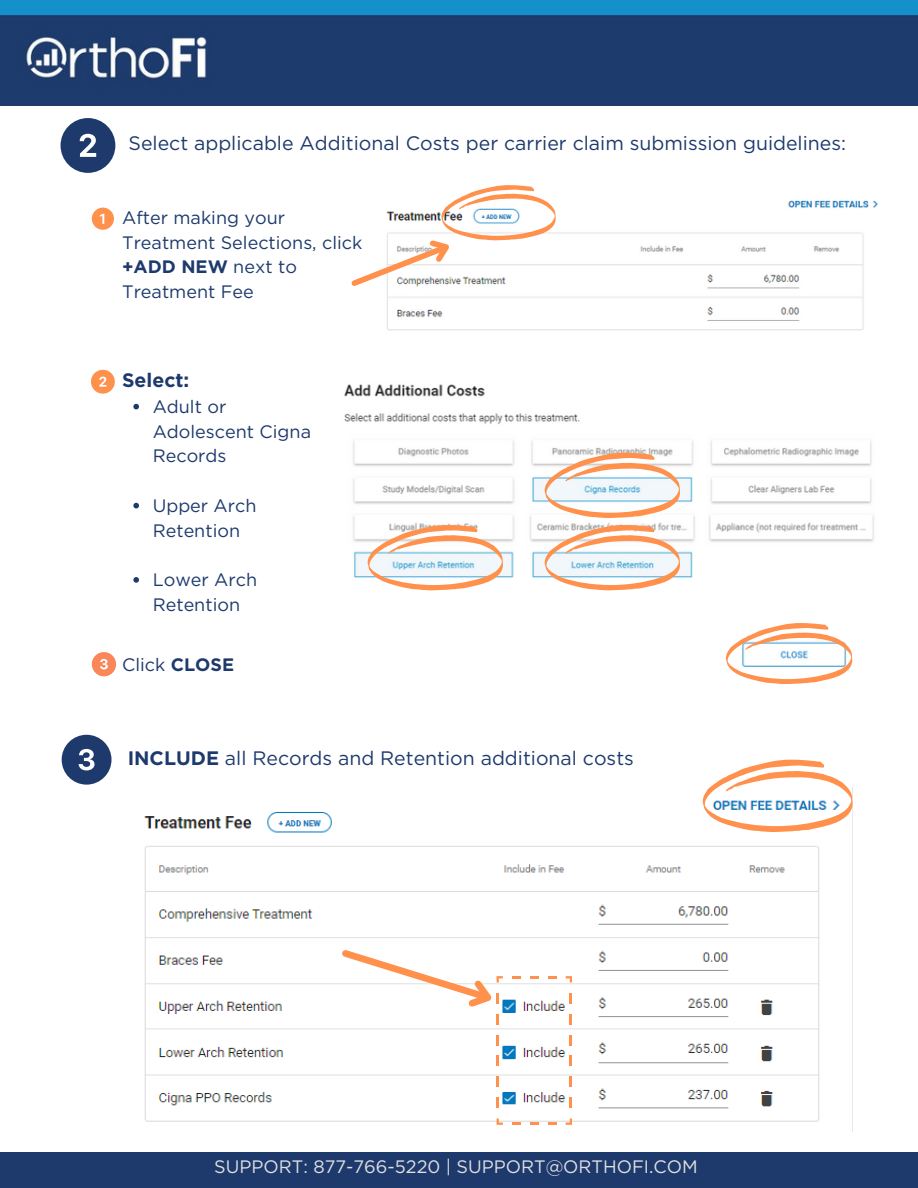
<style>
.page{position:relative;width:918px;height:1188px;background:#fff}
.page>*{position:absolute;margin:0;border:0;box-sizing:border-box;transform-origin:0 0}
.t1{font:19.5px "Gotham";color:#1e3a6d}
.t2{font:700 19.5px "Gotham";color:#1e3a6d}
.t3{font:18px/24.8px "Gotham";color:#1e3a6d}
.t4{font:18px "Gotham";color:#e0e0e0}
.s1{font-weight:700}
</style>
<div class="page">
<div style="left:0;top:1152px;width:918px;height:36px;background:#1e3a6d"></div>
<img style="left:344px;top:384px;width:530px;height:194px">
<svg style="left:544px;top:453px;width:136px;height:65px"></svg>
<svg style="left:544px;top:525px;width:136px;height:65px"></svg>
<svg style="left:367px;top:525px;width:136px;height:65px"></svg>
<svg style="left:92px;top:208px;width:22px;height:22px"></svg>
<svg style="left:61px;top:118px;width:54px;height:55px"></svg>
<img style="left:387px;top:200px;width:491px;height:131px">
<svg style="left:351px;top:185px;width:205px;height:105px"></svg>
<svg style="left:91px;top:370px;width:24px;height:23px"></svg>
<svg style="left:725px;top:623px;width:127px;height:61px"></svg>
<svg style="left:92px;top:652px;width:24px;height:24px"></svg>
<svg style="left:133px;top:404px;width:6px;height:5px"></svg>
<svg style="left:133px;top:503px;width:6px;height:5px"></svg>
<svg style="left:133px;top:577px;width:6px;height:6px"></svg>
<img style="left:0;top:0;width:918px;height:106px">
<svg style="left:62px;top:735px;width:49px;height:49px"></svg>
<img style="left:144px;top:812px;width:676px;height:313px">
<svg style="left:497px;top:1118px;width:6px;height:7px"></svg>
<svg style="left:497px;top:1098px;width:2px;height:10px"></svg>
<svg style="left:497px;top:1077px;width:2px;height:10px"></svg>
<svg style="left:497px;top:1056px;width:2px;height:10px"></svg>
<svg style="left:497px;top:1035px;width:2px;height:10px"></svg>
<svg style="left:337px;top:945px;width:168px;height:79px"></svg>
<svg style="left:512px;top:976px;width:9px;height:2px"></svg>
<svg style="left:530px;top:976px;width:9px;height:2px"></svg>
<svg style="left:548px;top:976px;width:9px;height:2px"></svg>
<svg style="left:566px;top:976px;width:6px;height:6px"></svg>
<svg style="left:570px;top:1056px;width:2px;height:10px"></svg>
<svg style="left:570px;top:1077px;width:2px;height:10px"></svg>
<svg style="left:570px;top:1098px;width:2px;height:10px"></svg>
<svg style="left:570px;top:1014px;width:2px;height:10px"></svg>
<svg style="left:570px;top:1035px;width:2px;height:10px"></svg>
<svg style="left:570px;top:993px;width:2px;height:10px"></svg>
<svg style="left:566px;top:1118px;width:6px;height:7px"></svg>
<svg style="left:548px;top:1123px;width:9px;height:2px"></svg>
<svg style="left:512px;top:1123px;width:9px;height:2px"></svg>
<svg style="left:530px;top:1123px;width:9px;height:2px"></svg>
<svg style="left:702px;top:760px;width:151px;height:72px"></svg>
<p class="t1" style="left:129px;top:134px;width:719px">Select applicable Additional Costs per carrier claim submission guidelines:</p>
<p class="t3" style="left:122px;top:205px;width:242px">After making your<br>Treatment Selections, click <span class="s1">+ADD NEW</span> next to<br>Treatment Fee</p>
<p class="t2" style="left:122px;top:368px;width:69px">Select:</p>
<p class="t3" style="left:153px;top:394px;width:160px">Adult or<br>Adolescent Cigna<br>Records</p>
<p class="t3" style="left:153px;top:493px;width:105px">Upper Arch<br>Retention</p>
<p class="t3" style="left:153px;top:567px;width:106px">Lower Arch<br>Retention</p>
<p class="t3" style="left:122px;top:653px;width:113px">Click <span class="s1">CLOSE</span></p>
<p class="t1" style="left:128px;top:747px;width:508px"><span class="s1">INCLUDE</span> all Records and Retention additional costs</p>
<p class="t4" style="left:214px;top:1155px;width:485px">SUPPORT: 877-766-5220 | SUPPORT@ORTHOFI.COM</p>
</div>
